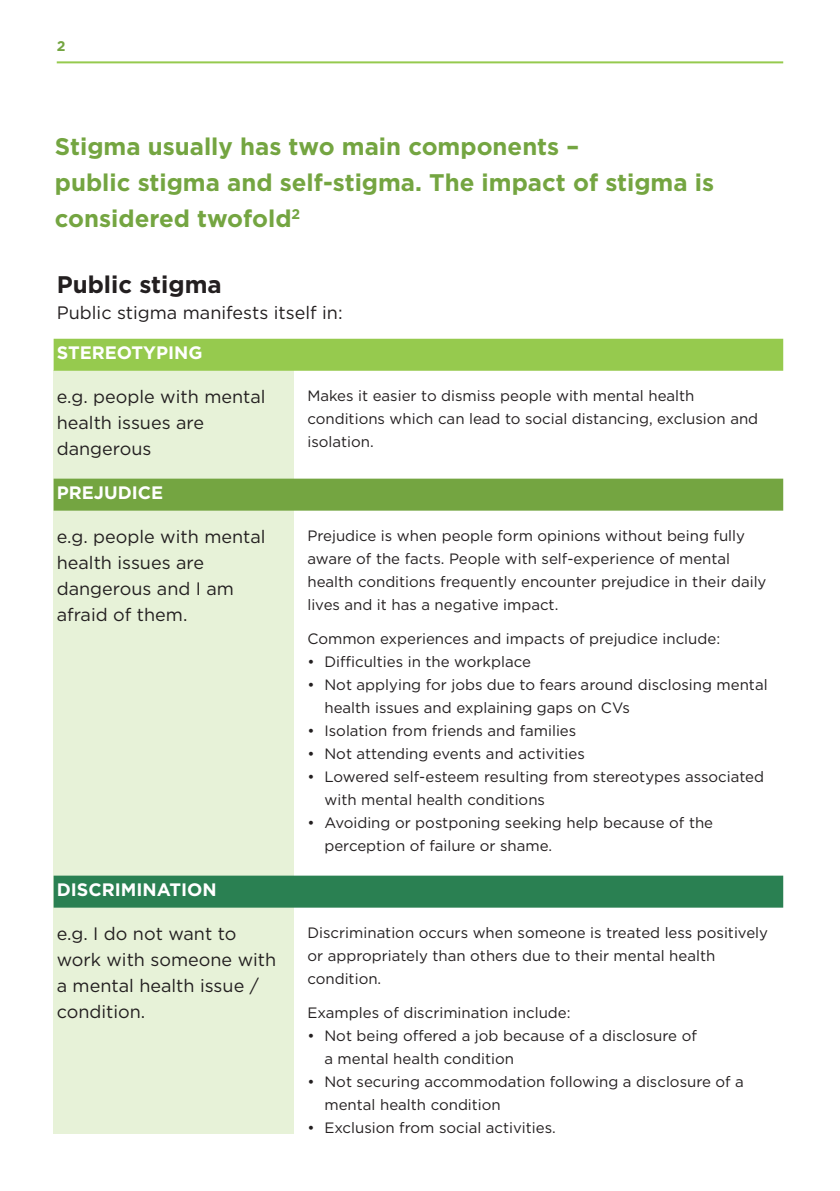
<style>
.page{position:relative;width:840px;height:1191px;background:#fff}
.page>*{position:absolute;margin:0;border:0;box-sizing:border-box;transform-origin:0 0}
.t1{font:700 24px/36px "Gotham";color:#74a541}
.t2{font:700 24px "Gotham";color:#231f20}
.t3{font:18px/26px "Gotham";color:#231f20}
.t4{font:700 18px "Gotham";color:#fff}
.t5{font:15px/23px "Gotham";color:#231f20}
.t6{font:700 14px "Gotham";color:#74a541}
</style>
<div class="page">
<hr style="left:57px;top:61px;width:725px;height:2px;background:#96ca4e">
<div style="left:54px;top:370px;width:240px;height:764px;background:#e7f2d8"></div>
<div style="left:54px;top:339px;width:728px;height:32px;background:#96ca4e"></div>
<div style="left:54px;top:478px;width:728px;height:32px;background:#74a541"></div>
<div style="left:54px;top:875px;width:728px;height:32px;background:#2a8052"></div>
<p class="t6" style="left:57px;top:37px;width:10px">2</p>
<h1 class="t1" style="left:55px;top:129px;width:660px">Stigma usually has two main components –<br>public stigma and self-stigma. The impact of stigma is considered twofold<sup>2</sup></h1>
<h1 class="t2" style="left:57px;top:269px;width:166px">Public stigma</h1>
<p class="t3" style="left:57px;top:299px;width:287px">Public stigma manifests itself in:</p>
<p class="t4" style="left:57px;top:341px;width:147px">Stereotyping</p>
<p class="t3" style="left:57px;top:383px;width:210px">e.g. people with mental health issues are dangerous</p>
<p class="t4" style="left:57px;top:481px;width:108px">Prejudice</p>
<p class="t3" style="left:57px;top:523px;width:210px">e.g. people with mental health issues are dangerous and I am afraid of them.</p>
<p class="t4" style="left:57px;top:878px;width:161px">Discrimination</p>
<p class="t3" style="left:57px;top:920px;width:221px">e.g. I do not want to work with someone with a mental health issue / condition.</p>
<p class="t5" style="left:307px;top:384px;width:452px">Makes it easier to dismiss people with mental health conditions which can lead to social distancing, exclusion and isolation.</p>
<p class="t5" style="left:307px;top:524px;width:460px">Prejudice is when people form opinions without being fully aware of the facts. People with self-experience of mental health conditions frequently encounter prejudice in their daily lives and it has a negative impact.</p>
<p class="t5" style="left:307px;top:627px;width:414px">Common experiences and impacts of prejudice include:</p>
<p class="t5" style="left:307px;top:650px;width:225px">• Difficulties in the workplace</p>
<p class="t5" style="left:324px;top:673px;width:444px;text-indent:-17px">• Not applying for jobs due to fears around disclosing mental health issues and explaining gaps on CVs</p>
<p class="t5" style="left:307px;top:719px;width:270px">• Isolation from friends and families</p>
<p class="t5" style="left:307px;top:742px;width:279px">• Not attending events and activities</p>
<p class="t5" style="left:324px;top:765px;width:441px;text-indent:-17px">• Lowered self-esteem resulting from stereotypes associated with mental health conditions</p>
<p class="t5" style="left:324px;top:811px;width:390px;text-indent:-17px">• Avoiding or postponing seeking help because of the perception of failure or shame.</p>
<p class="t5" style="left:307px;top:920px;width:462px">Discrimination occurs when someone is treated less positively or appropriately than others due to their mental health condition.</p>
<p class="t5" style="left:307px;top:1001px;width:264px">Examples of discrimination include:</p>
<p class="t5" style="left:324px;top:1024px;width:374px;text-indent:-17px">• Not being offered a job because of a disclosure of a mental health condition</p>
<p class="t5" style="left:324px;top:1070px;width:421px;text-indent:-17px">• Not securing accommodation following a disclosure of a mental health condition</p>
<p class="t5" style="left:307px;top:1116px;width:250px">• Exclusion from social activities.</p>
</div>
